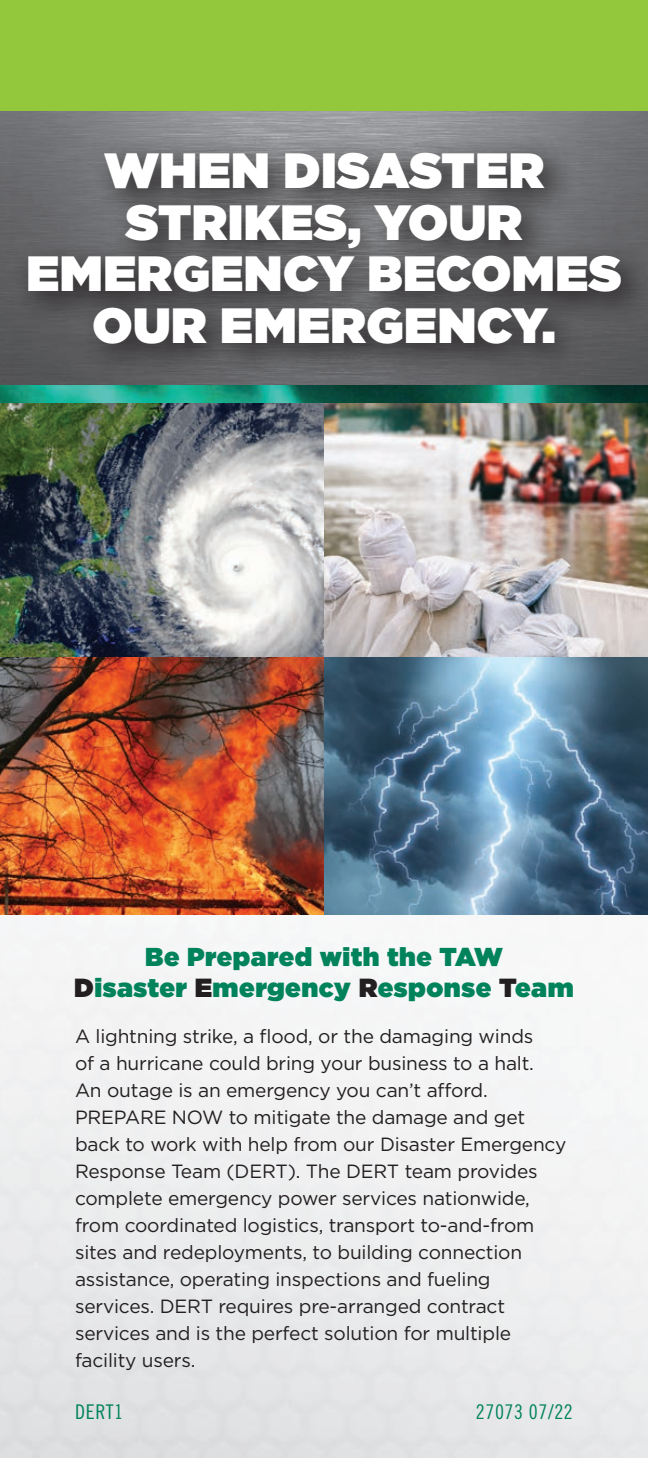
<style>
.page{position:relative;width:648px;height:1458px;background:#fff}
.page>*{position:absolute;margin:0;border:0;box-sizing:border-box;transform-origin:0 0}
.t1{font:900 49.5px/51.8px "Gotham";letter-spacing:.01em;color:#fff;text-align:center}
.t2{font:900 26.1px "Gotham";letter-spacing:.02em;color:#00825b}
.t3{font:900 25.88px "Gotham";letter-spacing:.02em;color:#00825b}
.t4{font:20.25px "Trade Gothic LT Pro Cn 18";letter-spacing:.03em;color:#00825b}
.t5{font:19.12px/27px "Gotham";letter-spacing:-.01em;color:#231f20}
.s1{color:#231f20}
</style>
<div class="page">
<img style="left:0;top:395px;width:648px;height:520px">
<img style="left:0;top:110px;width:648px;height:285px">
<div style="left:0;top:0;width:648px;height:110px;background:#94c83c"></div>
<svg style="left:10px;top:135px;width:638px;height:245px;background:#5c5c5e"></svg>
<h1 class="t1" style="left:27px;top:143px;width:597px">WHEN DISASTER<br>STRIKES, YOUR<br>EMERGENCY BECOMES<br>OUR EMERGENCY.</h1>
<h3 class="t3" style="left:145px;top:941px;width:359px">Be Prepared with the TAW</h3>
<h2 class="t2" style="left:74px;top:973px;width:501px"><span class="s1">D</span>isaster <span class="s1">E</span>mergency <span class="s1">R</span>esponse <span class="s1">T</span>eam</h2>
<p class="t5" style="left:75px;top:1022px;width:493px">A lightning strike, a flood, or the damaging winds<br>of a hurricane could bring your business to a halt.<br>An outage is an emergency you can’t afford.<br>PREPARE NOW to mitigate the damage and get back to work with help from our Disaster Emergency Response Team (DERT). The DERT team provides complete emergency power services nationwide, from coordinated logistics, transport to-and-from sites and redeployments, to building connection assistance, operating inspections and fueling services. DERT requires pre-arranged contract services and is the perfect solution for multiple facility users.</p>
<p class="t4" style="left:75px;top:1400px;width:50px">DERT1</p>
<p class="t4" style="left:476px;top:1400px;width:99px">27073 07/22</p>
</div>
